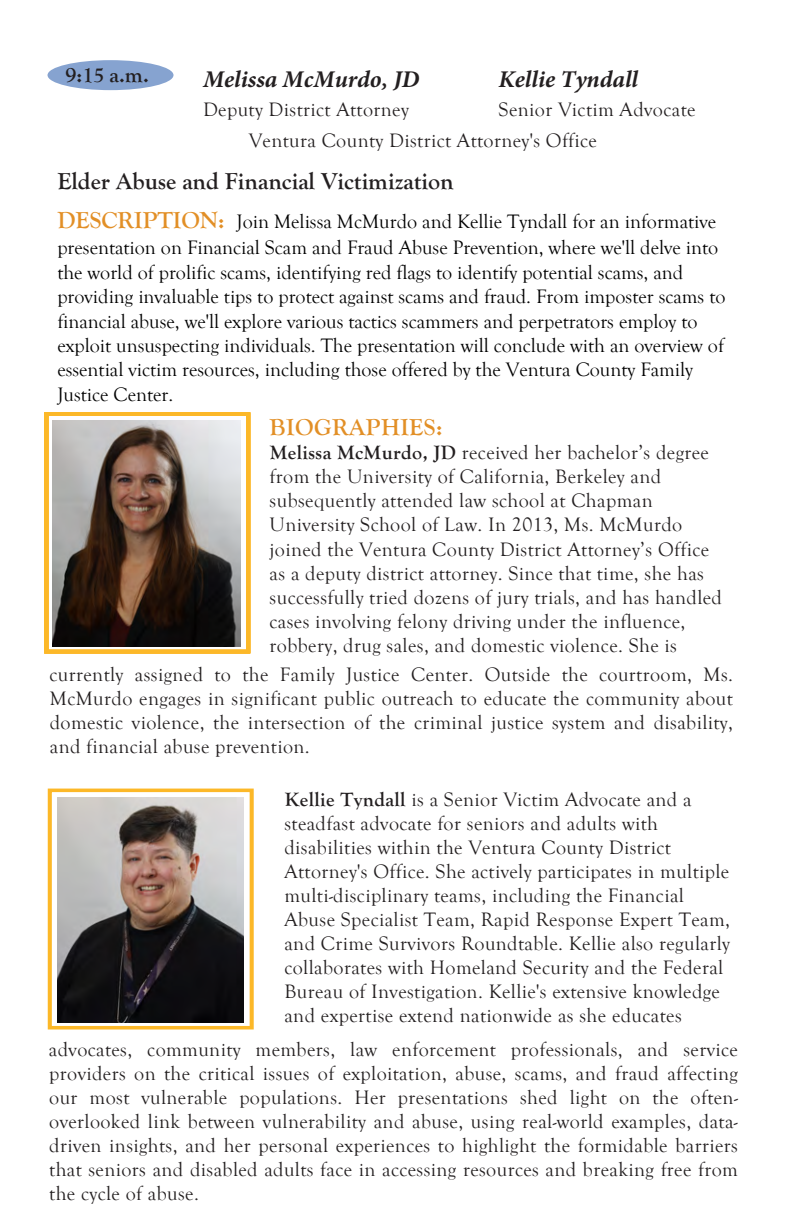
<style>
.page{position:relative;width:792px;height:1224px;background:#fff}
.page>*{position:absolute;margin:0;border:0;box-sizing:border-box;transform-origin:0 0}
.t1{font:700 24px "Goudy Old Style";color:#231f20}
.times{font:italic 700 24px "Minion Pro";color:#231f20}
.t2{font:700 24px "Goudy Old Style";letter-spacing:.015em;color:#e28f26}
.t3{font:700 22px "Goudy Old Style T";color:#231f20}
.times-2{font:20px/24px "Goudy Old Style";letter-spacing:.02em;color:#231f20}
.t4{font:20px/24.6px "Goudy Old Style T";color:#000}
.s1{font-family:"Goudy Old Style"}
.s2{font-family:"Goudy Old Style";font-weight:700;font-size:24px;color:#e28f26}
.s3{font-weight:700}
.s4{font-family:"Goudy Old Style T"}
</style>
<div class="page">
<div style="left:48px;top:788px;width:206px;height:242px;border:4px solid #fcb828"></div>
<div style="left:48px;top:60px;width:126px;height:30px;background:#86a3d0;border-radius:50%"></div>
<img style="left:52px;top:420px;width:189px;height:227px">
<div style="left:44px;top:412px;width:206px;height:241px;border:4px solid #fcb828"></div>
<img style="left:58px;top:798px;width:185px;height:225px">
<p class="t3" style="left:66px;top:63px;width:85px">9:<span class="s1">15</span> a.m.</p>
<p class="times" style="left:499px;top:62px;width:141px">Kellie Tyndall</p>
<p class="times-2" style="left:249px;top:95px;width:448px;line-height:30.2px;text-indent:250px">Senior Victim Advocate<br>Ventura County District Attorney's Office</p>
<p class="times" style="left:203px;top:63px;width:218px">Melissa McMurdo, JD</p>
<p class="times-2" style="left:203px;top:98px;width:207px">Deputy District Attorney</p>
<p class="t1" style="left:57px;top:168px;width:398px">Elder Abuse and Financial Victimization</p>
<p class="t4" style="left:57px;top:210px;width:670px"><span class="s2">DESCRIPTION:</span> Join Melissa McMurdo and Kellie Tyndall for an informative presentation on Financial Scam and Fraud Abuse Prevention, where we'll delve into the world of prolific scams, identifying red flags to identify potential scams, and providing invaluable tips to protect against scams and fraud. From imposter scams to financial abuse, we'll explore various tactics scammers and perpetrators employ to exploit unsuspecting individuals. The presentation will conclude with an overview of essential victim resources, including those offered by the Ventura County Family Justice Center.</p>
<p class="t2" style="left:270px;top:414px;width:174px">BIOGRAPHIES:</p>
<p class="times-2" style="left:270px;top:441px;width:454px"><span class="s3">Melissa McMurdo, JD</span> received her bachelor’s degree from the University of California, Berkeley and subsequently attended law school at Chapman University School of Law. In 2013, Ms. McMurdo joined the Ventura County District Attorney’s Office as a deputy district attorney. Since that time, she has successfully tried dozens of jury trials, and has handled cases involving felony driving under the influence, robbery, drug sales, and domestic violence. She is</p>
<p class="times-2" style="left:50px;top:663px;width:685px;text-align:justify">currently assigned to the Family Justice Center. Outside the courtroom, Ms.<br>McMurdo engages in significant public outreach to educate the community about domestic violence, the intersection of the criminal justice system and disability, and financial abuse prevention.</p>
<p class="times-2" style="left:284px;top:788px;width:447px"><span class="s3">Kellie Tyndall</span> is a Senior Victim Advocate and a steadfast advocate for seniors and adults with disabilities within the Ventura County District Attorney's Office. She actively participates in multiple multi<span class="s4">-</span>disciplinary teams, including the Financial Abuse Specialist Team, Rapid Response Expert Team, and Crime Survivors Roundtable. Kellie also regularly collaborates with Homeland Security and the Federal Bureau of Investigation. Kellie's extensive knowledge and expertise extend nationwide as she educates</p>
<p class="times-2" style="left:49px;top:1038px;width:690px;text-align:justify">advocates, community members, law enforcement professionals, and service providers on the critical issues of exploitation, abuse, scams, and fraud affecting our most vulnerable populations. Her presentations shed light on the often&shy;overlooked link between vulnerability and abuse, using real-world examples, data&shy;driven insights, and her personal experiences to highlight the formidable barriers that seniors and disabled adults face in accessing resources and breaking free from the cycle of abuse.</p>
</div>
